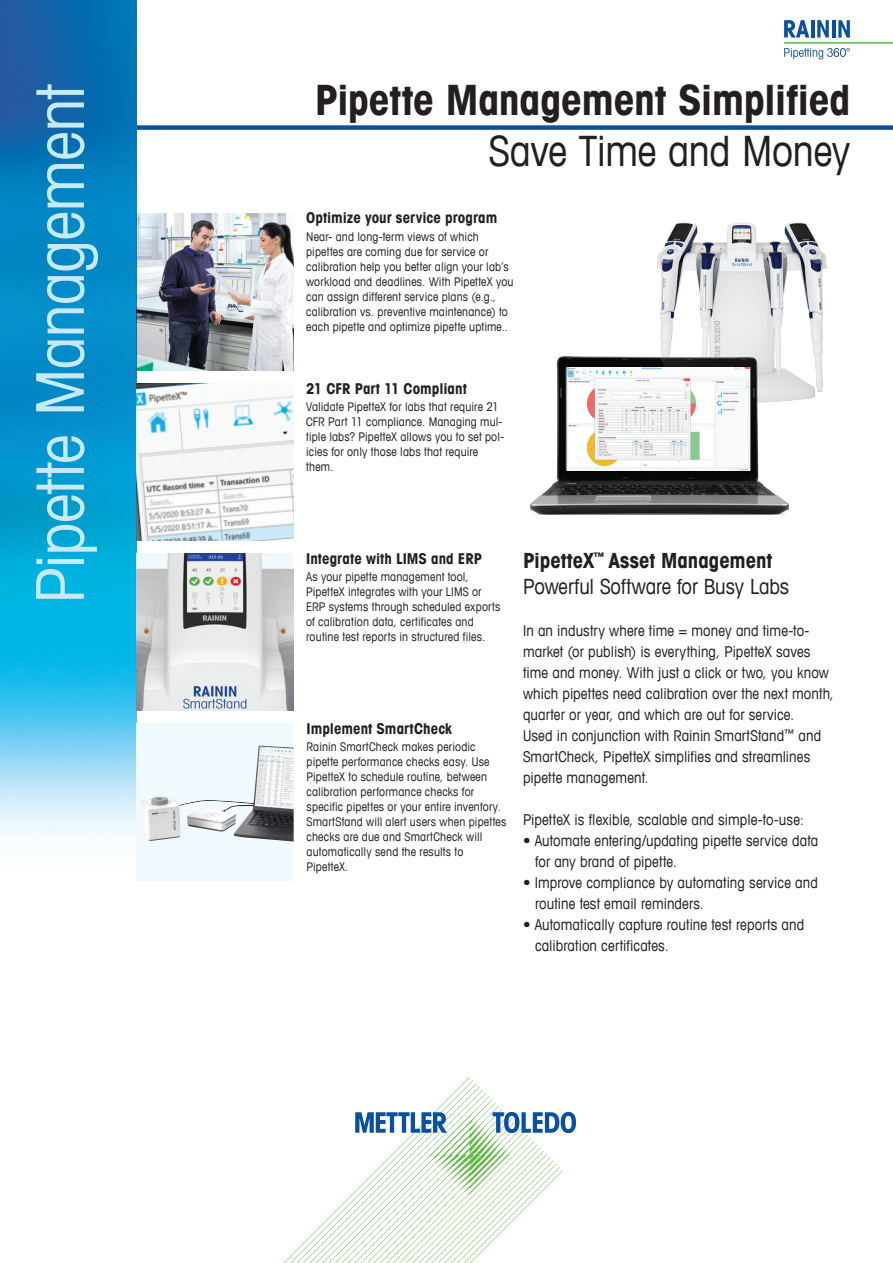
<style>
.page{position:relative;width:893px;height:1263px;background:#fff}
.page>*{position:absolute;margin:0;border:0;box-sizing:border-box;transform-origin:0 0}
.t1{font:condensed 66px "Avant Garde Com";letter-spacing:-.01em;color:#c6eafa}
.Title_Bold_28_34{font:700 condensed 42px "Avant Garde Com";letter-spacing:-.01em;color:#231f20}
._2_Title_Book_28_34{font:condensed 42px "Avant Garde Com";letter-spacing:-.01em;color:#231f20}
.Subtitle_Book_14_17{font:condensed 21px/25.5px "Avant Garde Com";letter-spacing:-.005em;color:#231f20}
.Running_Text_10_14{font:condensed 15px/21px "Avant Garde Com";letter-spacing:.005em;color:#231f20}
.Running_Subhead_10_1{font:700 condensed 15px "Avant Garde Com";color:#231f20}
.Captions_8_10{font:condensed 12px/15px "Avant Garde Com";letter-spacing:.015em;color:#231f20}
._8_Captions_8_10{font:condensed 12px/15px "Avant Garde Com";letter-spacing:.015em;color:#231f20}
.s1{font-weight:700}
</style>
<div class="page">
<div style="left:111px;top:125px;width:782px;height:5px;background:#0a4fa2"></div>
<svg style="left:284px;top:1077px;width:292px;height:186px"></svg>
<img style="left:0;top:0;width:136px;height:838px">
<hr style="left:784px;top:42px;width:109px;height:2px;background:#60bb46">
<svg style="left:784px;top:20px;width:25px;height:18px"></svg>
<hr style="left:811px;top:20px;width:3px;height:18px;background:#0a4fa2">
<svg style="left:817px;top:20px;width:12px;height:18px"></svg>
<hr style="left:832px;top:20px;width:3px;height:18px;background:#0a4fa2">
<svg style="left:838px;top:20px;width:12px;height:18px"></svg>
<svg style="left:784px;top:48px;width:66px;height:11px"></svg>
<div style="left:136px;top:723px;width:158px;height:158px;background:#f0f9fd"></div>
<img style="left:141px;top:745px;width:153px;height:96px">
<img style="left:136px;top:213px;width:158px;height:157px">
<img style="left:136px;top:384px;width:158px;height:157px">
<img style="left:136px;top:553px;width:158px;height:158px">
<img style="left:657px;top:222px;width:170px;height:179px">
<img style="left:531px;top:356px;width:257px;height:159px">
<img style="left:567px;top:367px;width:184px;height:104px">
<p class="t1" style="left:19px;top:603px;width:521px;rotate:-90deg">Pipette Management</p>
<p class="Title_Bold_28_34" style="left:315px;top:73px;width:537px">Pipette Management Simplified</p>
<p class="_2_Title_Book_28_34" style="left:489px;top:125px;width:363px">Save Time and Money</p>
<p class="Running_Subhead_10_1" style="left:306px;top:208px;width:193px">Optimize your service program</p>
<p class="_8_Captions_8_10" style="left:306px;top:229px;width:209px">Near- and long-term views of which pipettes are coming due for service or calibration help you better align your lab’s workload and deadlines. With PipetteX you can assign different service plans (e.g., calibration vs. preventive maintenance) to each pipette and optimize pipette uptime..</p>
<p class="Running_Subhead_10_1" style="left:306px;top:379px;width:162px">21 CFR Part 11 Compliant</p>
<p class="Captions_8_10" style="left:306px;top:399px;width:199px">Validate PipetteX for labs that require 21<br>CFR Part 11 compliance. Managing mul&shy;tiple labs? PipetteX allows you to set pol&shy;icies for only those labs that require them.</p>
<p class="Running_Subhead_10_1" style="left:306px;top:549px;width:177px">Integrate with LIMS and ERP</p>
<p class="Captions_8_10" style="left:306px;top:569px;width:196px">As your pipette management tool, PipetteX integrates with your LIMS or ERP systems through scheduled exports of calibration data, certificates and routine test reports in structured files.</p>
<p class="Running_Subhead_10_1" style="left:307px;top:719px;width:147px">Implement SmartCheck</p>
<p class="Captions_8_10" style="left:307px;top:739px;width:201px">Rainin SmartCheck makes periodic pipette performance checks easy. Use PipetteX to schedule routine, between calibration performance checks for specific pipettes or your entire inventory.<br>SmartStand will alert users when pipettes checks are due and SmartCheck will automatically send the results to PipetteX.</p>
<p class="Subtitle_Book_14_17" style="left:523px;top:547px;width:268px"><span class="s1">PipetteX</span><sup>™</sup> <span class="s1">Asset Management<br></span>Powerful Software for Busy Labs</p>
<p class="Running_Text_10_14" style="left:523px;top:619px;width:313px">In an industry where time = money and time-to&shy;market (or publish) is everything, PipetteX saves time and money. With just a click or two, you know which pipettes need calibration over the next month, quarter or year, and which are out for service.<br>Used in conjunction with Rainin SmartStand<sup>™</sup> and SmartCheck, PipetteX simplifies and streamlines pipette management.</p>
<p class="Running_Text_10_14" style="left:523px;top:808px;width:282px">PipetteX is flexible, scalable and simple-to-use:</p>
<p class="Running_Text_10_14" style="left:535px;top:829px;width:285px;text-indent:-12px">• Automate entering/updating pipette service data for any brand of pipette.</p>
<p class="Running_Text_10_14" style="left:535px;top:871px;width:284px;text-indent:-12px">• Improve compliance by automating service and routine test email reminders.</p>
<p class="Running_Text_10_14" style="left:535px;top:913px;width:271px;text-indent:-12px">• Automatically capture routine test reports and calibration certificates.</p>
</div>
